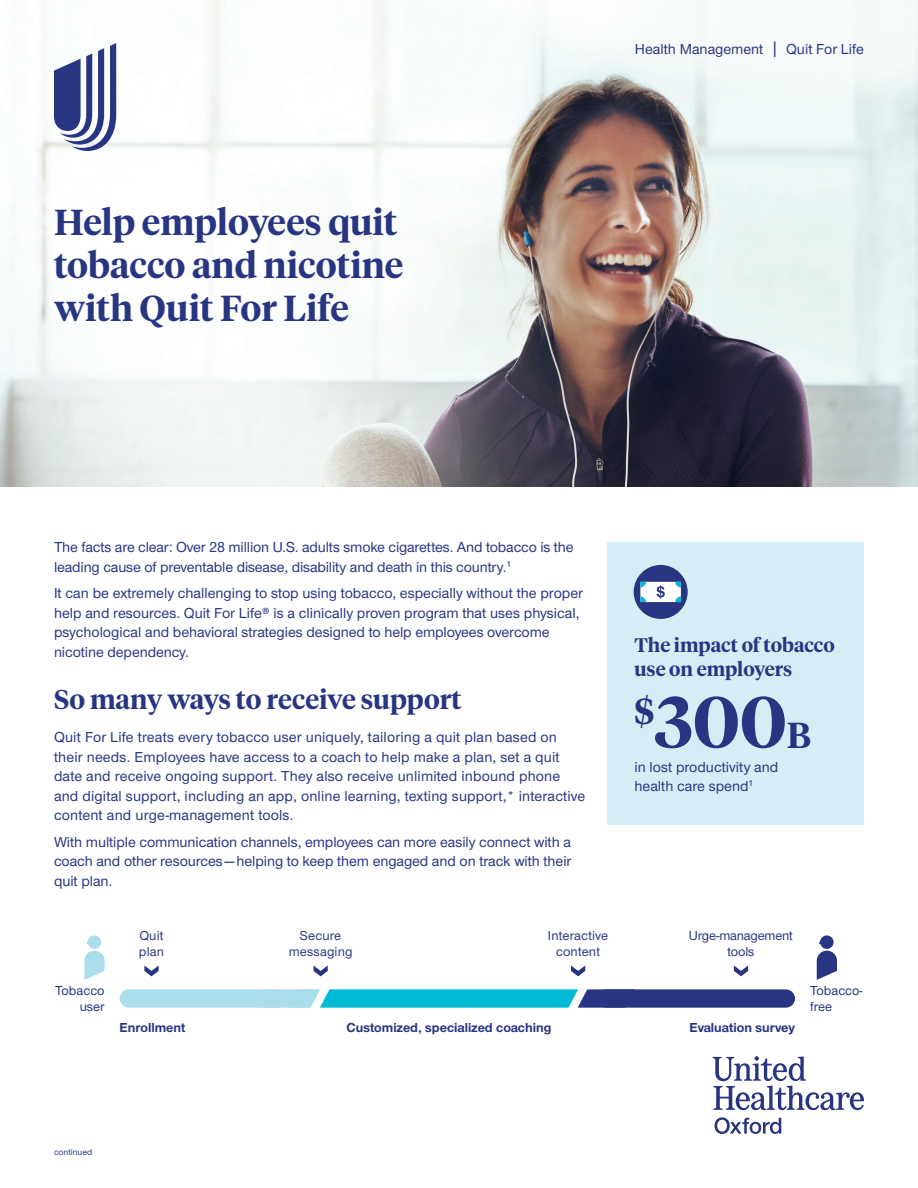
<style>
.page{position:relative;width:918px;height:1188px;background:#fff}
.page>*{position:absolute;margin:0;border:0;box-sizing:border-box;transform-origin:0 0}
.t1{font:600 72px "UHC Serif Headline";color:#283582}
.t2{font:600 36px/43.2px "UHC Serif Headline";color:#283582}
.t3{font:600 27px "UHC Serif Headline";color:#283582}
.t4{font:600 19.5px/23.4px "UHC Serif Headline";color:#283582}
.t5{font:500 15px/19.5px "UHC Sans";color:#283582}
.t6{font:500 13.5px/15.8px "UHC Sans";letter-spacing:.005em;color:#283582}
.t7{font:700 13.5px "UHC Sans";color:#283582}
.t8{font:500 13.5px/15.8px "UHC Sans";letter-spacing:-.015em;color:#283582;text-align:center}
.t9{font:9px "UHC Sans";color:#283582}
.s1{font-size:18.75px}
.s2{font-size:36px}
</style>
<div class="page">
<img style="left:0;top:0;width:918px;height:486px">
<svg style="left:446px;top:0;width:472px;height:117px;fill:#f6fafa"></svg>
<div style="left:608px;top:542px;width:256px;height:283px;background:#d5eef5"></div>
<div style="left:634px;top:565px;width:54px;height:54px;background:#283582;border-radius:50%"></div>
<svg style="left:640px;top:582px;width:41px;height:20px"></svg>
<svg style="left:84px;top:935px;width:21px;height:45px"></svg>
<svg style="left:817px;top:935px;width:20px;height:45px"></svg>
<div style="left:597px;top:989px;width:198px;height:19px;background:#283582;border-radius:9px"></div>
<svg style="left:144px;top:965px;width:15px;height:11px"></svg>
<svg style="left:314px;top:965px;width:14px;height:11px"></svg>
<svg style="left:571px;top:965px;width:14px;height:11px"></svg>
<svg style="left:734px;top:965px;width:14px;height:11px"></svg>
<div style="left:120px;top:989px;width:168px;height:19px;background:#aadeec;border-radius:9px"></div>
<svg style="left:258px;top:989px;width:377px;height:19px"></svg>
<svg style="left:54px;top:43px;width:62px;height:108px"></svg>
<svg style="left:713px;top:1056px;width:151px;height:54px"></svg>
<svg style="left:715px;top:1117px;width:66px;height:17px"></svg>
<h2 class="t2" style="left:54px;top:199px;width:351px">Help employees quit tobacco and nicotine with Quit For Life</h2>
<p class="t5" style="left:635px;top:39px;width:231px">Health Management <span class="s1">|</span> Quit For Life</p>
<p class="t5" style="left:54px;top:537px;width:521px">The facts are clear: Over 28 million U.S. adults smoke cigarettes. And tobacco is the leading cause of preventable disease, disability and death in this country.<sup>1</sup></p>
<p class="t5" style="left:54px;top:583px;width:531px">It can be extremely challenging to stop using tobacco, especially without the proper help and resources. Quit For Life® is a clinically proven program that uses physical, psychological and behavioral strategies designed to help employees overcome nicotine dependency.</p>
<h3 class="t3" style="left:54px;top:681px;width:409px">So many ways to receive support</h3>
<p class="t5" style="left:54px;top:727px;width:533px">Quit For Life treats every tobacco user uniquely, tailoring a quit plan based on their needs. Employees have access to a coach to help make a plan, set a quit date and receive ongoing support. They also receive unlimited inbound phone and digital support, including an app, online learning, texting support,* interactive content and urge-management tools.</p>
<p class="t5" style="left:54px;top:831px;width:519px;text-align:justify">With multiple communication channels, employees can more easily connect with a coach and other resources—helping to keep them engaged and on track with their quit plan.</p>
<h3 class="t4" style="left:634px;top:633px;width:202px">The impact of tobacco use on employers</h3>
<h1 class="t1" style="left:634px;top:673px;width:178px"><sup>$</sup>300<span class="s2">B</span></h1>
<p class="t5" style="left:634px;top:756px;width:145px">in lost productivity and health care spend<sup>1</sup></p>
<p class="t6" style="left:139px;top:927px;width:27px">Quit plan</p>
<p class="t6" style="left:289px;top:927px;width:65px;text-align:center">Secure messaging</p>
<p class="t6" style="left:548px;top:927px;width:62px;text-align:center">Interactive content</p>
<p class="t8" style="left:689px;top:927px;width:106px">Urge-management tools</p>
<p class="t6" style="left:55px;top:982px;width:51px;text-align:right">Tobacco user</p>
<p class="t6" style="left:810px;top:982px;width:54px">Tobacco&shy;free</p>
<p class="t7" style="left:120px;top:1018px;width:67px">Enrollment</p>
<p class="t7" style="left:347px;top:1018px;width:206px">Customized, specialized coaching</p>
<p class="t7" style="left:690px;top:1018px;width:107px">Evaluation survey</p>
<p class="t9" style="left:54px;top:1146px;width:40px">continued</p>
</div>
